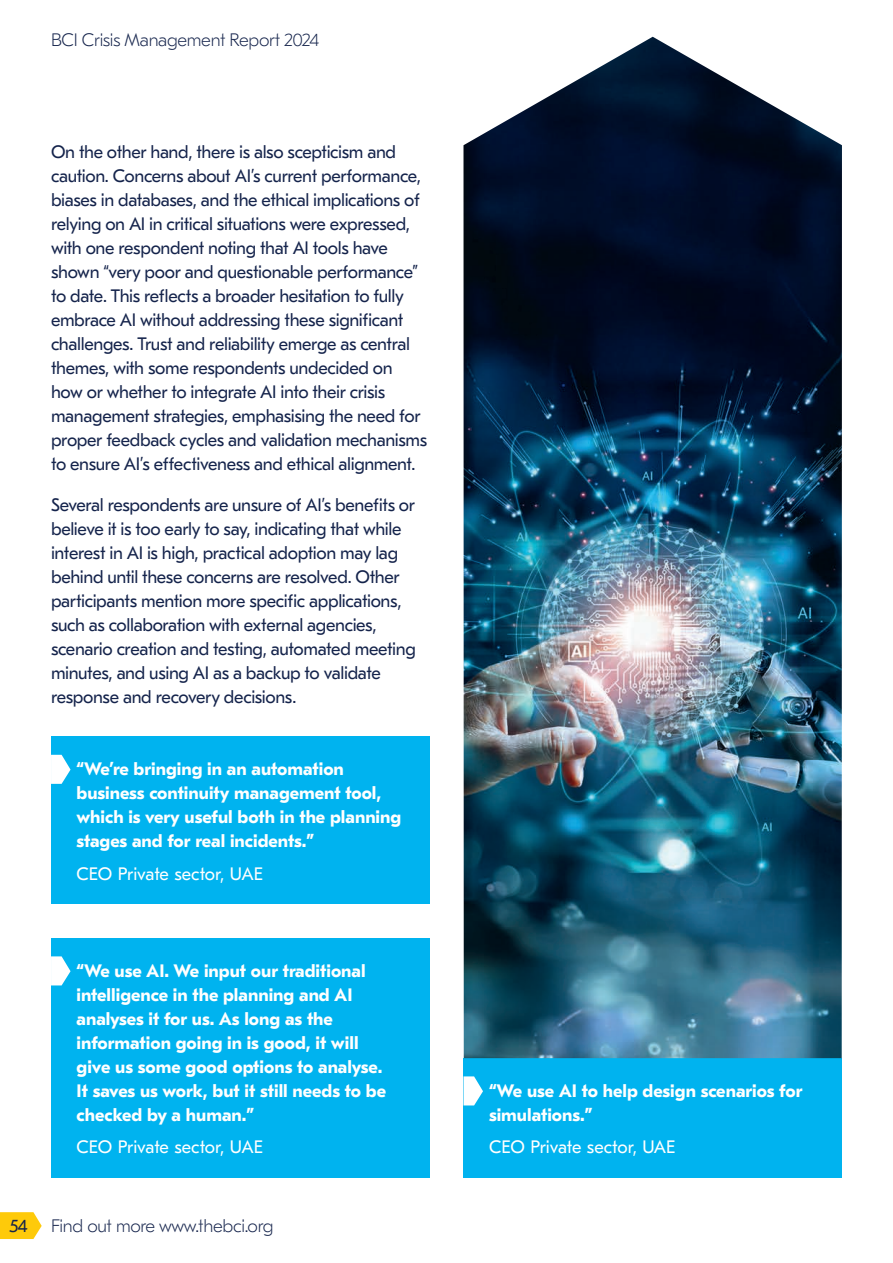
<style>
.page{position:relative;width:893px;height:1263px;background:#fff}
.page>*{position:absolute;margin:0;border:0;box-sizing:border-box;transform-origin:0 0}
.t1{font:18px/24px "GT Eesti Pro Text";letter-spacing:-.02em;color:#14234b}
.t2{font:700 18px/24px "GT Eesti Pro Text";color:#fff}
.t3{font:18px "GT Eesti Pro Text";letter-spacing:-.01em;color:#fff}
.t4{font:100 18px "GT Eesti Pro Text";letter-spacing:-.015em;color:#14234b}
</style>
<div class="page">
<div style="left:51px;top:736px;width:378px;height:168px;background:#00b3ef"></div>
<svg style="left:51px;top:755px;width:20px;height:29px"></svg>
<div style="left:51px;top:938px;width:378px;height:240px;background:#00b3ef"></div>
<svg style="left:51px;top:956px;width:20px;height:29px"></svg>
<div style="left:463px;top:1058px;width:379px;height:120px;background:#00b3ef"></div>
<svg style="left:463px;top:1076px;width:20px;height:29px"></svg>
<img style="left:463px;top:37px;width:379px;height:1021px">
<svg style="left:0;top:1212px;width:42px;height:27px"></svg>
<p class="t4" style="left:51px;top:30px;width:270px">BCI Crisis Management Report 2024</p>
<p class="t1" style="left:51px;top:140px;width:378px">On the other hand, there is also scepticism and caution. Concerns about AI’s current performance, biases in databases, and the ethical implications of relying on AI in critical situations were expressed, with one respondent noting that AI tools have shown “very poor and questionable performance” to date. This reflects a broader hesitation to fully embrace AI without addressing these significant challenges. Trust and reliability emerge as central themes, with some respondents undecided on how or whether to integrate AI into their crisis management strategies, emphasising the need for proper feedback cycles and validation mechanisms to ensure AI’s effectiveness and ethical alignment.</p>
<p class="t1" style="left:51px;top:493px;width:366px">Several respondents are unsure of AI’s benefits or believe it is too early to say, indicating that while interest in AI is high, practical adoption may lag behind until these concerns are resolved. Other participants mention more specific applications, such as collaboration with external agencies, scenario creation and testing, automated meeting minutes, and using AI as a backup to validate response and recovery decisions.</p>
<p class="t2" style="left:77px;top:757px;width:326px">“We’re bringing in an automation business continuity management tool, which is very useful both in the planning stages and for real incidents.”</p>
<p class="t3" style="left:77px;top:864px;width:188px">CEO Private sector, UAE</p>
<p class="t2" style="left:77px;top:959px;width:311px">“We use AI. We input our traditional intelligence in the planning and AI analyses it for us. As long as the information going in is good, it will give us some good options to analyse.<br>It saves us work, but it still needs to be checked by a human.”</p>
<p class="t3" style="left:77px;top:1137px;width:188px">CEO Private sector, UAE</p>
<p class="t1" style="left:10px;top:1214px;width:20px">54</p>
<p class="t4" style="left:51px;top:1215px;width:224px">Find out more www.thebci.org</p>
<p class="t2" style="left:489px;top:1079px;width:315px">“We use AI to help design scenarios for simulations.”</p>
<p class="t3" style="left:489px;top:1137px;width:188px">CEO Private sector, UAE</p>
</div>
